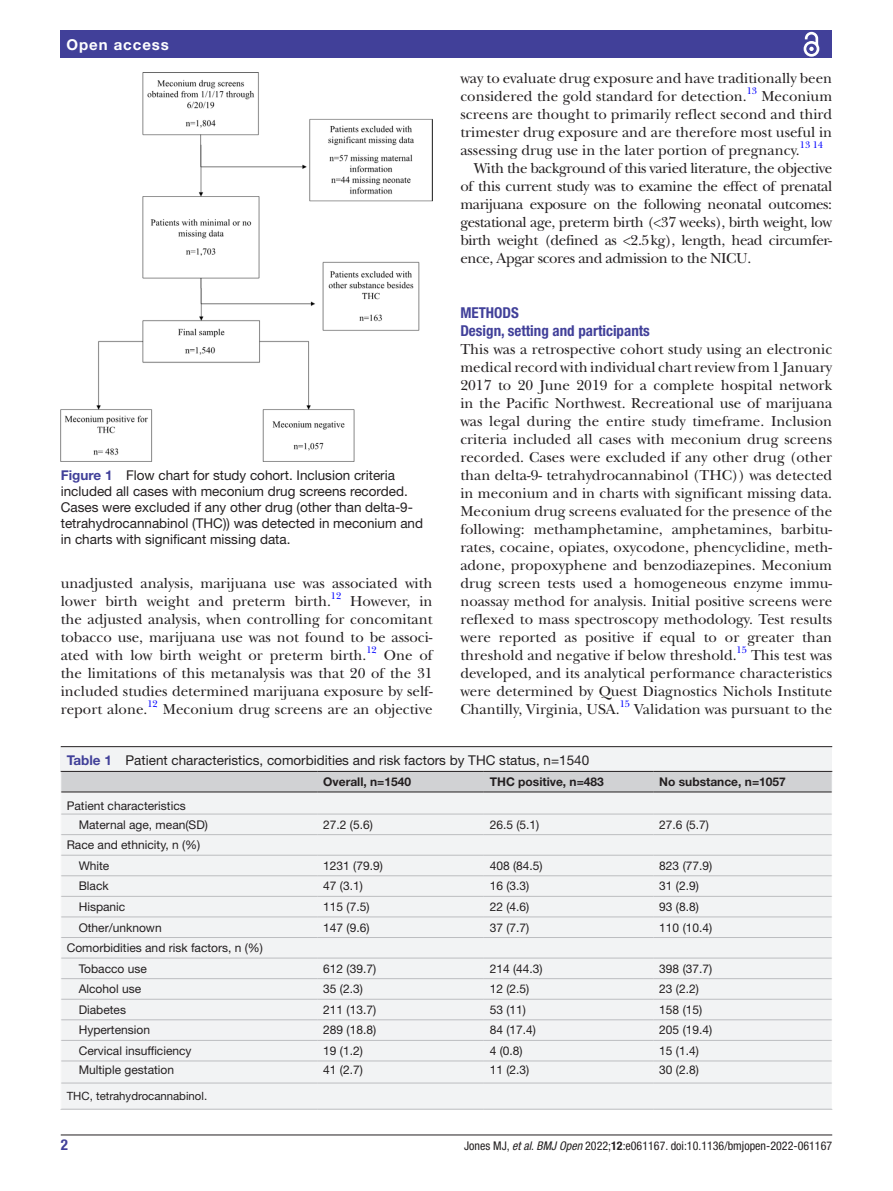
<style>
.page{position:relative;width:893px;height:1191px;background:#fff}
.page>*{position:absolute;margin:0;border:0;box-sizing:border-box;transform-origin:0 0}
.t1{font:15px/18px "New Baskerville";color:#231f20;text-align:justify}
.t2{font:700 condensed 15px/18px "Helvetica Neue LT Std";color:#414099}
.t3{font:700 15px "Helvetica Neue LT Std";letter-spacing:.065em;color:#fff}
.t4{font:13.5px/16.2px "Helvetica Neue LT Std";color:#231f20}
.t5{font:12px/20.5px "Helvetica Neue LT Std";color:#231f20}
.t6{font:condensed 12px "Helvetica Neue LT Std";color:#231f20}
.t7{font:700 12px "Helvetica Neue LT Std";color:#231f20}
.t8{font:11.4px "Helvetica Neue LT Std";color:#231f20}
.t9{font:9.9px "New Baskerville";color:#00f}
.s1{font-weight:700;color:#414099}
.s2{font-style:italic}
.s3{font-weight:700}
</style>
<div class="page">
<hr style="left:61px;top:1134px;width:771px;height:1px;background:#231f20">
<div style="left:61px;top:31px;width:771px;height:27px;background:#414099"></div>
<svg style="left:803px;top:31px;width:17px;height:26px"></svg>
<img style="left:61px;top:73px;width:372px;height:389px">
<div style="left:61px;top:747px;width:771px;height:362px;background:#f2f3f4"></div>
<hr style="left:61px;top:746px;width:771px;height:1px;background:#231f20">
<hr style="left:61px;top:1109px;width:256px;height:1px;background:#bcbdc0">
<hr style="left:317px;top:1109px;width:167px;height:1px;background:#bcbdc0">
<hr style="left:484px;top:1109px;width:169px;height:1px;background:#bcbdc0">
<hr style="left:653px;top:1109px;width:179px;height:1px;background:#bcbdc0">
<svg style="left:60px;top:771px;width:773px;height:338px"></svg>
<p class="t3" style="left:66px;top:35px;width:104px">Open access</p>
<p class="t4" style="left:61px;top:466px;width:364px"><span class="s1">Figure 1</span> Flow chart for study cohort. Inclusion criteria included all cases with meconium drug screens recorded.<br>Cases were excluded if any other drug (other than delta-9- tetrahydrocannabinol (THC)) was detected in meconium and in charts with significant missing data.</p>
<p class="t1" style="left:61px;top:574px;width:373px">unadjusted analysis, marijuana use was associated with lower birth weight and preterm birth.</p>
<p class="t9" style="left:331px;top:590px;width:12px">12</p>
<p class="t1" style="left:61px;top:592px;width:373px;text-indent:289px">However, in the adjusted analysis, when controlling for concomitant tobacco use, marijuana use was not found to be associ&shy;ated with low birth weight or preterm birth.</p>
<p class="t9" style="left:366px;top:644px;width:12px">12</p>
<p class="t1" style="left:61px;top:646px;width:373px;text-indent:323px">One of the limitations of this metanalysis was that 20 of the 31 included studies determined marijuana exposure by self&shy;report alone.</p>
<p class="t9" style="left:147px;top:698px;width:12px">12</p>
<p class="t1" style="left:163px;top:700px;width:271px">Meconium drug screens are an objective</p>
<p class="t1" style="left:460px;top:69px;width:373px">way to evaluate drug exposure and have traditionally been considered the gold standard for detection.</p>
<p class="t9" style="left:747px;top:85px;width:12px">13</p>
<p class="t1" style="left:460px;top:87px;width:373px;text-indent:301px">Meconium screens are thought to primarily reflect second and third trimester drug exposure and are therefore most useful in assessing drug use in the later portion of pregnancy.</p>
<p class="t9" style="left:800px;top:139px;width:25px">13 14</p>
<p class="t1" style="left:460px;top:159px;width:373px;text-indent:14px">With the background of this varied literature, the objective of this current study was to examine the effect of prenatal marijuana exposure on the following neonatal outcomes: gestational age, preterm birth (&lt;37 weeks), birth weight, low birth weight (defined as &lt;2.5kg), length, head circumfer&shy;ence, Apgar scores and admission to the NICU.</p>
<p class="t2" style="left:460px;top:303px;width:191px">METHODS<br>Design, setting and participants</p>
<p class="t1" style="left:460px;top:340px;width:373px">This was a retrospective cohort study using an electronic medical record with individual chart review from 1 January 2017 to 20 June 2019 for a complete hospital network in the Pacific Northwest. Recreational use of marijuana was legal during the entire study timeframe. Inclusion criteria included all cases with meconium drug screens recorded. Cases were excluded if any other drug (other than delta-9- tetrahydrocannabinol (THC)) was detected in meconium and in charts with significant missing data.<br>Meconium drug screens evaluated for the presence of the following: methamphetamine, amphetamines, barbitu&shy;rates, cocaine, opiates, oxycodone, phencyclidine, meth&shy;adone, propoxyphene and benzodiazepines. Meconium drug screen tests used a homogeneous enzyme immu&shy;noassay method for analysis. Initial positive screens were reflexed to mass spectroscopy methodology. Test results were reported as positive if equal to or greater than threshold and negative if below threshold.</p>
<p class="t9" style="left:737px;top:644px;width:12px">15</p>
<p class="t1" style="left:460px;top:646px;width:373px;text-indent:291px">This test was developed, and its analytical performance characteristics were determined by Quest Diagnostics Nichols Institute Chantilly, Virginia, USA.</p>
<p class="t9" style="left:620px;top:698px;width:12px">15</p>
<p class="t1" style="left:634px;top:700px;width:200px">Validation was pursuant to the</p>
<p class="t4" style="left:67px;top:752px;width:524px"><span class="s1">Table 1</span> Patient characteristics, comorbidities and risk factors by THC status, n=1540</p>
<p class="t7" style="left:323px;top:774px;width:89px">Overall, n=1540</p>
<p class="t7" style="left:490px;top:774px;width:116px">THC positive, n=483</p>
<p class="t7" style="left:659px;top:774px;width:128px">No substance, n=1057</p>
<p class="t5" style="left:79px;top:795px;width:131px;line-height:19px;text-indent:-12px">Patient characteristics<br>Maternal age, mean(SD)</p>
<p class="t5" style="left:323px;top:814px;width:51px">27.2 (5.6)</p>
<p class="t5" style="left:490px;top:814px;width:51px">26.5 (5.1)</p>
<p class="t5" style="left:659px;top:814px;width:51px">27.6 (5.7)</p>
<p class="t5" style="left:79px;top:834px;width:123px;text-indent:-12px">Race and ethnicity, n (%)<br>White</p>
<p class="t5" style="left:323px;top:855px;width:61px">1231 (79.9)</p>
<p class="t5" style="left:490px;top:855px;width:54px">408 (84.5)</p>
<p class="t5" style="left:659px;top:855px;width:54px">823 (77.9)</p>
<p class="t5" style="left:79px;top:875px;width:31px">Black</p>
<p class="t5" style="left:323px;top:875px;width:41px">47 (3.1)</p>
<p class="t5" style="left:490px;top:875px;width:41px">16 (3.3)</p>
<p class="t5" style="left:659px;top:875px;width:41px">31 (2.9)</p>
<p class="t5" style="left:79px;top:896px;width:48px">Hispanic</p>
<p class="t5" style="left:323px;top:896px;width:48px">115 (7.5)</p>
<p class="t5" style="left:490px;top:896px;width:41px">22 (4.6)</p>
<p class="t5" style="left:659px;top:896px;width:41px">93 (8.8)</p>
<p class="t5" style="left:79px;top:916px;width:84px">Other/unknown</p>
<p class="t5" style="left:323px;top:916px;width:48px">147 (9.6)</p>
<p class="t5" style="left:490px;top:916px;width:41px">37 (7.7)</p>
<p class="t5" style="left:659px;top:916px;width:54px">110 (10.4)</p>
<p class="t5" style="left:79px;top:937px;width:186px;text-indent:-12px">Comorbidities and risk factors, n (%)<br>Tobacco use</p>
<p class="t5" style="left:323px;top:958px;width:54px">612 (39.7)</p>
<p class="t5" style="left:490px;top:958px;width:54px">214 (44.3)</p>
<p class="t5" style="left:659px;top:958px;width:54px">398 (37.7)</p>
<p class="t5" style="left:79px;top:978px;width:64px">Alcohol use</p>
<p class="t5" style="left:323px;top:978px;width:41px">35 (2.3)</p>
<p class="t5" style="left:490px;top:978px;width:41px">12 (2.5)</p>
<p class="t5" style="left:659px;top:978px;width:41px">23 (2.2)</p>
<p class="t5" style="left:79px;top:999px;width:49px">Diabetes</p>
<p class="t5" style="left:323px;top:999px;width:54px">211 (13.7)</p>
<p class="t5" style="left:490px;top:999px;width:38px">53 (11)</p>
<p class="t5" style="left:659px;top:999px;width:44px">158 (15)</p>
<p class="t5" style="left:79px;top:1019px;width:73px">Hypertension</p>
<p class="t5" style="left:323px;top:1019px;width:54px">289 (18.8)</p>
<p class="t5" style="left:490px;top:1019px;width:48px">84 (17.4)</p>
<p class="t5" style="left:659px;top:1019px;width:54px">205 (19.4)</p>
<p class="t5" style="left:79px;top:1040px;width:114px">Cervical insufficiency</p>
<p class="t5" style="left:323px;top:1040px;width:41px">19 (1.2)</p>
<p class="t5" style="left:490px;top:1040px;width:34px">4 (0.8)</p>
<p class="t5" style="left:659px;top:1040px;width:41px">15 (1.4)</p>
<p class="t5" style="left:79px;top:1059px;width:97px">Multiple gestation</p>
<p class="t5" style="left:323px;top:1059px;width:41px">41 (2.7)</p>
<p class="t5" style="left:490px;top:1059px;width:41px">11 (2.3)</p>
<p class="t5" style="left:659px;top:1059px;width:41px">30 (2.8)</p>
<p class="t8" style="left:67px;top:1089px;width:142px">THC, tetrahydrocannabinol.</p>
<p class="t2" style="left:61px;top:1135px;width:9px">2</p>
<p class="t6" style="left:464px;top:1138px;width:370px">Jones MJ, <span class="s2">et al</span>. <span class="s2">BMJ Open</span> 2022;<span class="s3">12</span>:e061167. doi:10.1136/bmjopen-2022-061167</p>
</div>
